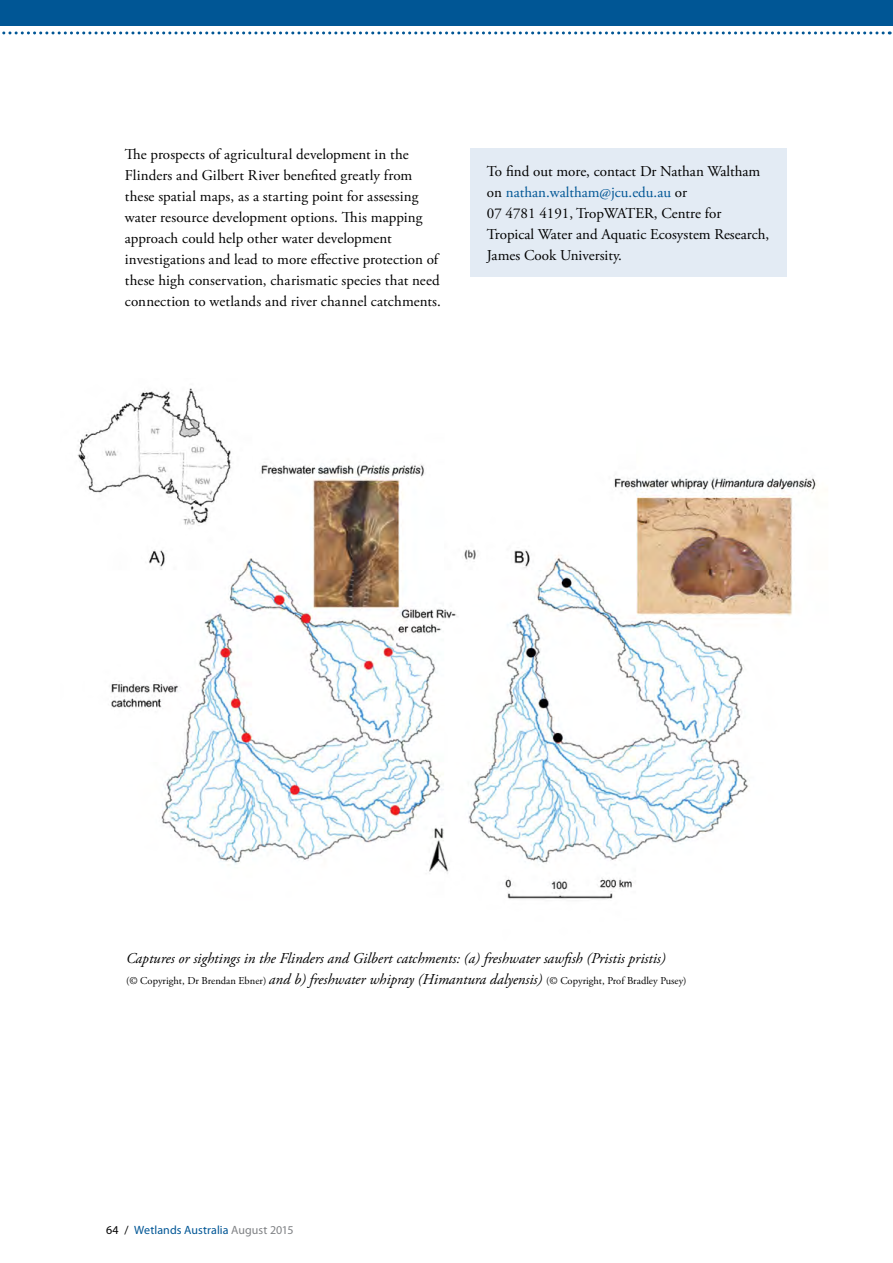
<style>
.page{position:relative;width:893px;height:1263px;background:#fff}
.page>*{position:absolute;margin:0;border:0;box-sizing:border-box;transform-origin:0 0}
._05__BODY_TEXT{font:15px/21px "Adobe Garamond Pro";color:#000}
.t1{font:italic 15px "Adobe Garamond Pro";color:#000}
.t2{font:12px "Myriad Pro";letter-spacing:.005em;color:#005695}
.t3{font:10.5px "Adobe Garamond Pro";color:#000}
.s1{color:#005695}
.s2{font-style:italic;font-size:15px}
.s3{color:#000}
.s4{color:#808285}
</style>
<div class="page">
<svg style="left:2px;top:31px;width:881px;height:3px"></svg>
<div style="left:0;top:0;width:893px;height:26px;background:#005695"></div>
<div style="left:470px;top:148px;width:317px;height:129px;background:#e3ebf4"></div>
<img style="left:77px;top:388px;width:739px;height:511px">
<p class="_05__BODY_TEXT" style="left:125px;top:144px;width:318px">The prospects of agricultural development in the Flinders and Gilbert River benefited greatly from these spatial maps, as a starting point for assessing water resource development options. This mapping approach could help other water development investigations and lead to more effective protection of these high conservation, charismatic species that need connection to wetlands and river channel catchments.</p>
<p class="_05__BODY_TEXT" style="left:487px;top:161px;width:284px">To find out more, contact Dr Nathan Waltham on <span class="s1">nathan.waltham@jcu.edu.au</span> or<br>07 4781 4191, TropWATER, Centre for Tropical Water and Aquatic Ecosystem Research, James Cook University.</p>
<p class="t1" style="left:126px;top:950px;width:541px">Captures or sightings in the Flinders and Gilbert catchments: (a) freshwater sawfish (Pristis pristis)</p>
<p class="t3" style="left:126px;top:975px;width:562px">(© Copyright, Dr Brendan Ebner) <span class="s2">and b) freshwater whipray (Himantura dalyensis)</span> (© Copyright, Prof Bradley Pusey)</p>
<p class="t2" style="left:106px;top:1223px;width:189px"><span class="s3">64 /</span> Wetlands Australia <span class="s4">August 2015</span></p>
</div>
